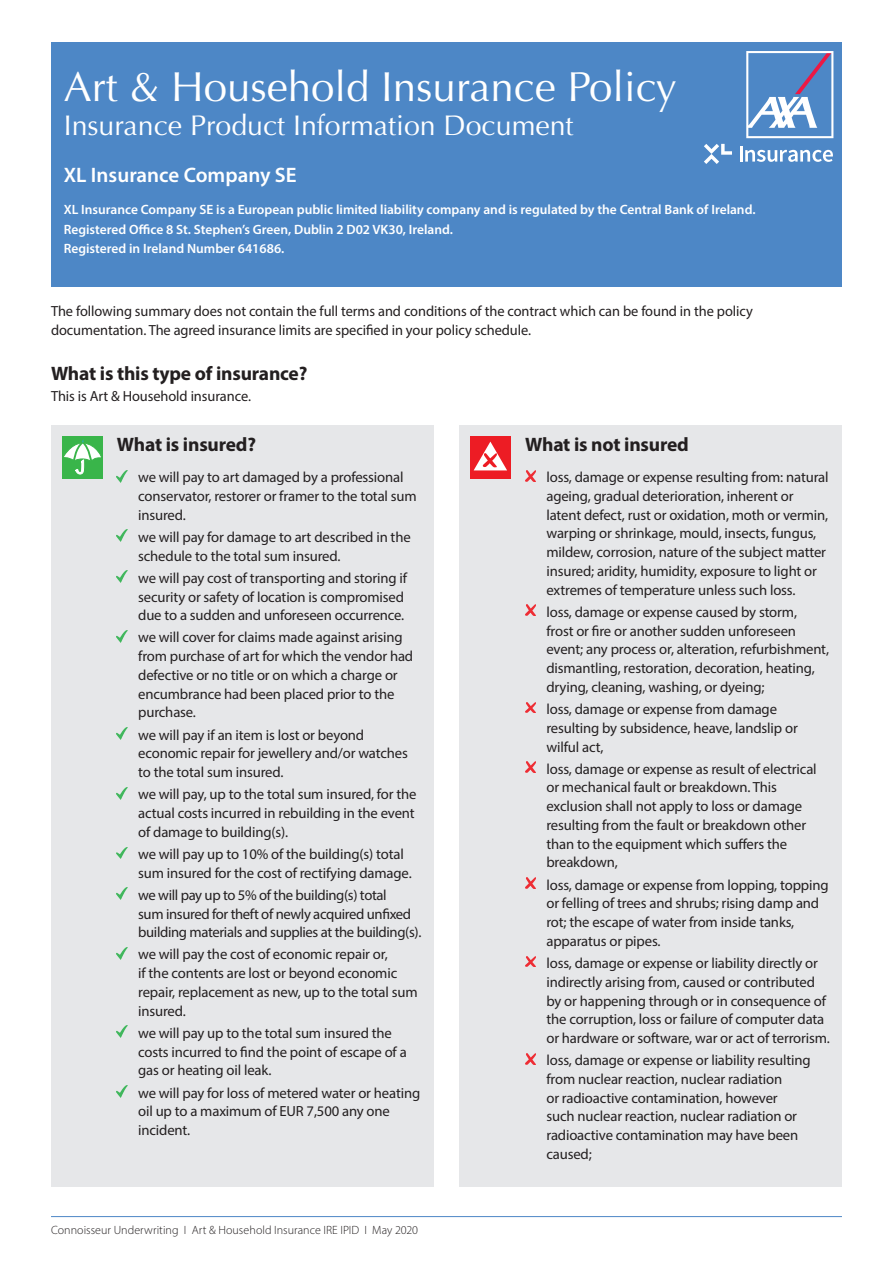
<style>
.page{position:relative;width:893px;height:1263px;background:#fff}
.page>*{position:absolute;margin:0;border:0;box-sizing:border-box;transform-origin:0 0}
._0_Front_Cover_Headi{font:42px "Optima";color:#fff}
.Form_sub_title{font:28.5px "Optima";color:#fff}
.Company_Product_head{font:600 21px "Myriad Pro";color:#fff}
.Cover_subhead{font:700 19.5px "Myriad Pro";letter-spacing:-.01em;color:#231f20}
.Covered_bullets{font:14.7px/18.8px "Myriad Pro";letter-spacing:-.01em;color:#231f20}
.Form_intro{font:14.7px/18.8px "Myriad Pro";letter-spacing:-.005em;color:#231f20}
.Company_Product_head-2{font:600 13.5px/19.4px "Myriad Pro";color:#fff}
._4_Footer{font:300 12px "Myriad Pro";letter-spacing:.005em;color:#231f20}
</style>
<div class="page">
<div style="left:51px;top:425px;width:383px;height:761px;background:#e6e7e9"></div>
<div style="left:62px;top:436px;width:41px;height:42px;background:#39b54a"></div>
<svg style="left:64px;top:439px;width:37px;height:35px"></svg>
<svg style="left:117px;top:470px;width:11px;height:12px"></svg>
<svg style="left:117px;top:530px;width:11px;height:12px"></svg>
<svg style="left:117px;top:571px;width:11px;height:12px"></svg>
<svg style="left:117px;top:630px;width:11px;height:12px"></svg>
<svg style="left:117px;top:728px;width:11px;height:11px"></svg>
<svg style="left:117px;top:787px;width:11px;height:12px"></svg>
<svg style="left:117px;top:847px;width:11px;height:12px"></svg>
<svg style="left:117px;top:888px;width:11px;height:12px"></svg>
<svg style="left:117px;top:947px;width:11px;height:12px"></svg>
<svg style="left:117px;top:1026px;width:11px;height:12px"></svg>
<svg style="left:117px;top:1085px;width:11px;height:12px"></svg>
<div style="left:51px;top:43px;width:791px;height:244px;background:#4d87c6"></div>
<div style="left:459px;top:425px;width:383px;height:761px;background:#e6e7e9"></div>
<div style="left:470px;top:436px;width:41px;height:42px;background:#ed1c24"></div>
<svg style="left:474px;top:442px;width:33px;height:28px"></svg>
<svg style="left:525px;top:470px;width:11px;height:11px"></svg>
<svg style="left:525px;top:605px;width:11px;height:11px"></svg>
<svg style="left:525px;top:702px;width:11px;height:11px"></svg>
<svg style="left:525px;top:762px;width:11px;height:11px"></svg>
<svg style="left:525px;top:878px;width:11px;height:10px"></svg>
<svg style="left:525px;top:956px;width:11px;height:11px"></svg>
<svg style="left:525px;top:1053px;width:11px;height:11px"></svg>
<hr style="left:51px;top:1216px;width:791px;height:1px;background:#4d87c6">
<svg style="left:746px;top:51px;width:87px;height:87px"></svg>
<svg style="left:740px;top:146px;width:93px;height:16px"></svg>
<svg style="left:704px;top:144px;width:28px;height:20px"></svg>
<p class="_0_Front_Cover_Headi" style="left:64px;top:62px;width:614px">Art &amp; Household Insurance Policy</p>
<p class="Form_sub_title" style="left:64px;top:109px;width:511px">Insurance Product Information Document</p>
<p class="Company_Product_head" style="left:64px;top:161px;width:234px">XL Insurance Company SE</p>
<p class="Company_Product_head-2" style="left:64px;top:200px;width:693px">XL Insurance Company SE is a European public limited liability company and is regulated by the Central Bank of Ireland.<br>Registered Office 8 St. Stephen’s Green, Dublin 2 D02 VK30, Ireland.</p>
<p class="Company_Product_head-2" style="left:64px;top:239px;width:222px">Registered in Ireland Number 641686.</p>
<p class="Form_intro" style="left:51px;top:301px;width:703px">The following summary does not contain the full terms and conditions of the contract which can be found in the policy documentation. The agreed insurance limits are specified in your policy schedule.</p>
<p class="Cover_subhead" style="left:51px;top:360px;width:258px">What is this type of insurance?</p>
<p class="Form_intro" style="left:51px;top:386px;width:201px">This is Art &amp; Household insurance.</p>
<p class="Cover_subhead" style="left:117px;top:431px;width:141px">What is insured?</p>
<p class="Covered_bullets" style="left:138px;top:468px;width:280px">we will pay to art damaged by a professional conservator, restorer or framer to the total sum insured.</p>
<p class="Covered_bullets" style="left:138px;top:527px;width:274px">we will pay for damage to art described in the schedule to the total sum insured.</p>
<p class="Covered_bullets" style="left:138px;top:568px;width:270px">we will pay cost of transporting and storing if security or safety of location is compromised due to a sudden and unforeseen occurrence.</p>
<p class="Covered_bullets" style="left:138px;top:628px;width:277px">we will cover for claims made against arising from purchase of art for which the vendor had defective or no title or on which a charge or encumbrance had been placed prior to the purchase.</p>
<p class="Covered_bullets" style="left:138px;top:725px;width:271px">we will pay if an item is lost or beyond economic repair for jewellery and/or watches to the total sum insured.</p>
<p class="Covered_bullets" style="left:138px;top:785px;width:280px">we will pay, up to the total sum insured, for the actual costs incurred in rebuilding in the event of damage to building(s).</p>
<p class="Covered_bullets" style="left:138px;top:844px;width:275px">we will pay up to 10% of the building(s) total sum insured for the cost of rectifying damage.</p>
<p class="Covered_bullets" style="left:138px;top:885px;width:285px">we will pay up to 5% of the building(s) total<br>sum insured for theft of newly acquired unfixed building materials and supplies at the building(s).</p>
<p class="Covered_bullets" style="left:138px;top:945px;width:281px">we will pay the cost of economic repair or,<br>if the contents are lost or beyond economic repair, replacement as new, up to the total sum insured.</p>
<p class="Covered_bullets" style="left:138px;top:1023px;width:270px">we will pay up to the total sum insured the costs incurred to find the point of escape of a gas or heating oil leak.</p>
<p class="Covered_bullets" style="left:138px;top:1083px;width:284px">we will pay for loss of metered water or heating oil up to a maximum of EUR 7,500 any one incident.</p>
<p class="_4_Footer" style="left:51px;top:1223px;width:368px">Connoisseur Underwriting I Art &amp; Household Insurance IRE IPID I May 2020</p>
<p class="Cover_subhead" style="left:525px;top:431px;width:165px">What is not insured</p>
<p class="Covered_bullets" style="left:546px;top:468px;width:284px">loss, damage or expense resulting from: natural ageing, gradual deterioration, inherent or latent defect, rust or oxidation, moth or vermin, warping or shrinkage, mould, insects, fungus, mildew, corrosion, nature of the subject matter insured; aridity, humidity, exposure to light or extremes of temperature unless such loss.</p>
<p class="Covered_bullets" style="left:546px;top:602px;width:284px">loss, damage or expense caused by storm,<br>frost or fire or another sudden unforeseen event; any process or, alteration, refurbishment, dismantling, restoration, decoration, heating, drying, cleaning, washing, or dyeing;</p>
<p class="Covered_bullets" style="left:546px;top:699px;width:253px">loss, damage or expense from damage resulting by subsidence, heave, landslip or wilful act,</p>
<p class="Covered_bullets" style="left:546px;top:759px;width:272px">loss, damage or expense as result of electrical or mechanical fault or breakdown. This exclusion shall not apply to loss or damage resulting from the fault or breakdown other than to the equipment which suffers the breakdown,</p>
<p class="Covered_bullets" style="left:546px;top:875px;width:284px">loss, damage or expense from lopping, topping or felling of trees and shrubs; rising damp and rot; the escape of water from inside tanks, apparatus or pipes.</p>
<p class="Covered_bullets" style="left:546px;top:953px;width:285px">loss, damage or expense or liability directly or indirectly arising from, caused or contributed by or happening through or in consequence of the corruption, loss or failure of computer data or hardware or software, war or act of terrorism.</p>
<p class="Covered_bullets" style="left:546px;top:1051px;width:266px">loss, damage or expense or liability resulting from nuclear reaction, nuclear radiation<br>or radioactive contamination, however<br>such nuclear reaction, nuclear radiation or radioactive contamination may have been caused;</p>
</div>
